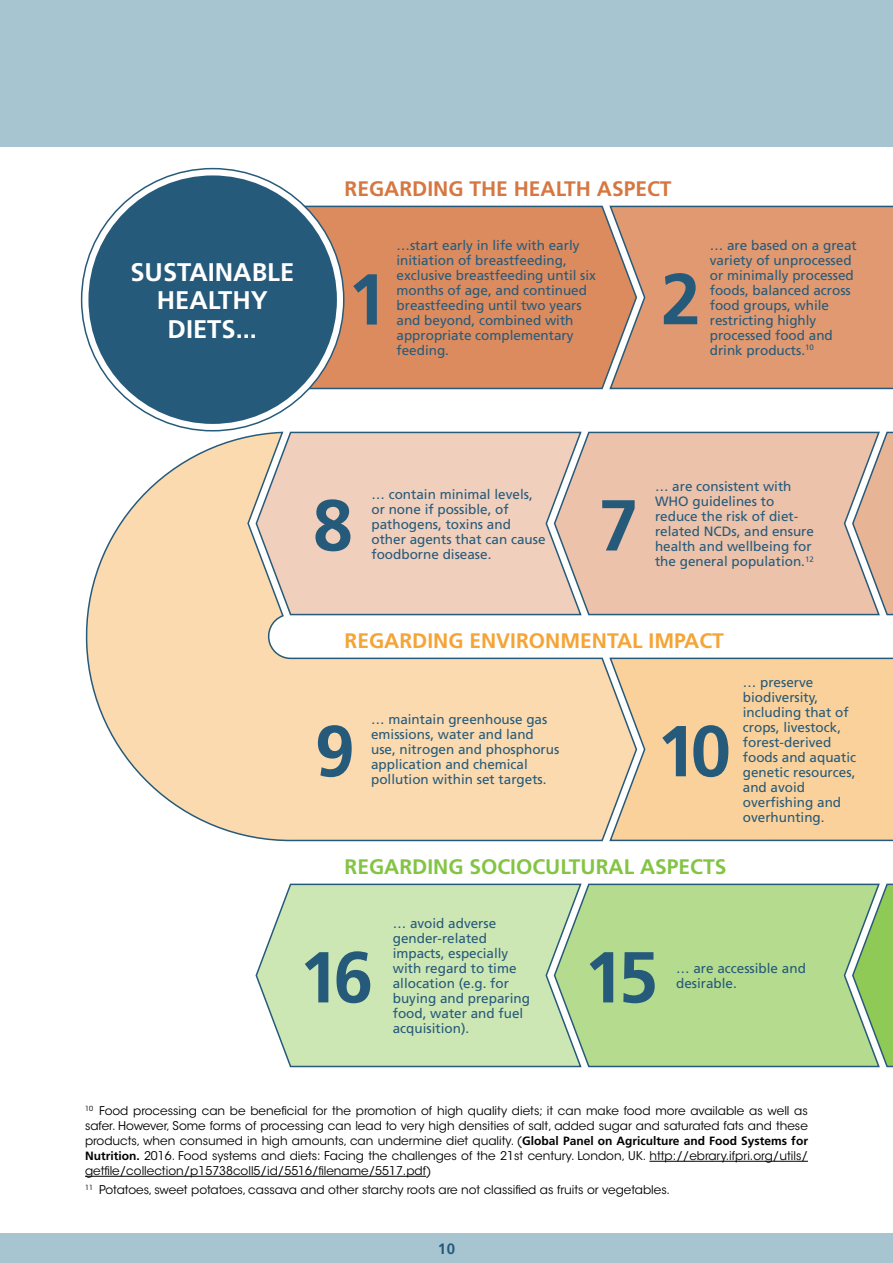
<style>
.page{position:relative;width:893px;height:1263px;background:#fff}
.page>*{position:absolute;margin:0;border:0;box-sizing:border-box;transform-origin:0 0}
.t1{font:700 72px "Frutiger LT Std";color:#265a7a}
.t2{font:700 25.5px/28.5px "Frutiger LT Std";color:#fff}
.t3{font:700 21px "Frutiger LT Std";color:#83c444}
.t4{font:700 21px "Frutiger LT Std";color:#f5a436}
.t5{font:700 21px "Frutiger LT Std";color:#d67741}
.t6{font:700 15px "Frutiger LT Std";color:#265a7a}
.t7{font:13.5px/15px "Frutiger LT Std";color:#265a7a}
.t8{font:12px/15px "ITC Avant Garde Std";color:#000;text-align:justify}
.t9{font:7.8px "Frutiger LT Std";color:#265a7a}
.s1{font-family:"Frutiger LT Std";font-weight:700}
</style>
<div class="page">
<div style="left:638px;top:205px;width:255px;height:185px;background:#e09970"></div>
<svg style="left:881px;top:431px;width:12px;height:185px;background:#e2b499"></svg>
<div style="left:638px;top:657px;width:255px;height:185px;background:#fad19a"></div>
<svg style="left:255px;top:883px;width:298px;height:185px;background:#cce5b7"></svg>
<svg style="left:881px;top:883px;width:12px;height:185px;background:#90c85f"></svg>
<svg style="left:638px;top:431px;width:243px;height:185px;background:#e6c0aa"></svg>
<svg style="left:304px;top:205px;width:334px;height:185px;background:#d78d63"></svg>
<svg style="left:85px;top:431px;width:553px;height:411px"></svg>
<svg style="left:553px;top:883px;width:328px;height:185px;background:#b2d891"></svg>
<div style="left:0;top:1233px;width:893px;height:30px;background:#a7c4d1"></div>
<div style="left:0;top:0;width:893px;height:146px;background:#a7c4d1"></div>
<svg style="left:82px;top:169px;width:262px;height:262px"></svg>
<div style="left:88px;top:175px;width:249px;height:249px;background:#265a7a;border-radius:50%"></div>
<hr style="left:649px;top:1161px;width:159px;height:1px;background:#000">
<hr style="left:85px;top:1176px;width:341px;height:1px;background:#000">
<h2 class="t2" style="left:157px;top:258px;width:139px;text-indent:-26px">SUSTAINABLE<br>Health</h2>
<h2 class="t2" style="left:168px;top:286px;width:102px;text-indent:83px">y<br>DIETS...</h2>
<h3 class="t5" style="left:344px;top:177px;width:329px">REGARDING THE HEALTH ASPECT</h3>
<h1 class="t1" style="left:348px;top:257px;width:42px">1</h1>
<p class="t7" style="left:396px;top:238px;width:201px">…start early in life with early initiation of breastfeeding, exclusive breastfeeding until six months of age, and continued breastfeeding until two years and beyond, combined with appropriate complementary feeding.</p>
<h1 class="t1" style="left:661px;top:257px;width:42px">2</h1>
<p class="t7" style="left:710px;top:238px;width:149px">… are based on a great variety of unprocessed or minimally processed foods, balanced across food groups, while restricting highly processed food and drink products.<sup>10</sup></p>
<h1 class="t1" style="left:313px;top:483px;width:42px">8</h1>
<p class="t7" style="left:371px;top:486px;width:176px">… contain minimal levels, or none if possible, of pathogens, toxins and other agents that can cause foodborne disease.</p>
<h1 class="t1" style="left:599px;top:483px;width:42px">7</h1>
<p class="t7" style="left:655px;top:479px;width:161px">… are consistent with<br>WHO guidelines to reduce the risk of diet&shy;related NCDs, and ensure health and wellbeing for the general population.</p>
<p class="t9" style="left:805px;top:554px;width:10px">12</p>
<h3 class="t4" style="left:344px;top:628px;width:381px">REGARDING ENVIRONMENTAL IMPACT</h3>
<h1 class="t1" style="left:315px;top:709px;width:42px">9</h1>
<p class="t7" style="left:371px;top:712px;width:190px">… maintain greenhouse gas emissions, water and land use, nitrogen and phosphorus application and chemical pollution within set targets.</p>
<h1 class="t1" style="left:657px;top:709px;width:76px">10</h1>
<h3 class="t3" style="left:344px;top:854px;width:383px">REGARDING SOCIOCULTURAL ASPECTS</h3>
<p class="t7" style="left:743px;top:675px;width:115px">… preserve biodiversity, including that of crops, livestock, forest-derived foods and aquatic genetic resources, and avoid overfishing and overhunting.</p>
<p class="t7" style="left:393px;top:916px;width:139px">… avoid adverse gender-related impacts, especially with regard to time allocation (e.g. for buying and preparing food, water and fuel acquisition).</p>
<h1 class="t1" style="left:299px;top:935px;width:76px">16</h1>
<h1 class="t1" style="left:584px;top:935px;width:76px">15</h1>
<p class="t7" style="left:676px;top:961px;width:131px">… are accessible and desirable.</p>
<p class="t8" style="left:85px;top:1103px;width:724px"><sup>10</sup> Food processing can be beneficial for the promotion of high quality diets; it can make food more available as well as safer. However, Some forms of processing can lead to very high densities of salt, added sugar and saturated fats and these products, when consumed in high amounts, can undermine diet quality. (<span class="s1">Global Panel on Agriculture and Food Systems for Nutrition.</span> 2016. Food systems and diets: Facing the challenges of the 21st century. London, UK. http://ebrary.ifpri.org/utils/ getfile/collection/p15738coll5/id/5516/filename/5517.pdf)</p>
<p class="t8" style="left:85px;top:1182px;width:586px"><sup>11</sup> Potatoes, sweet potatoes, cassava and other starchy roots are not classified as fruits or vegetables.</p>
<p class="t6" style="left:438px;top:1240px;width:19px">10</p>
</div>
